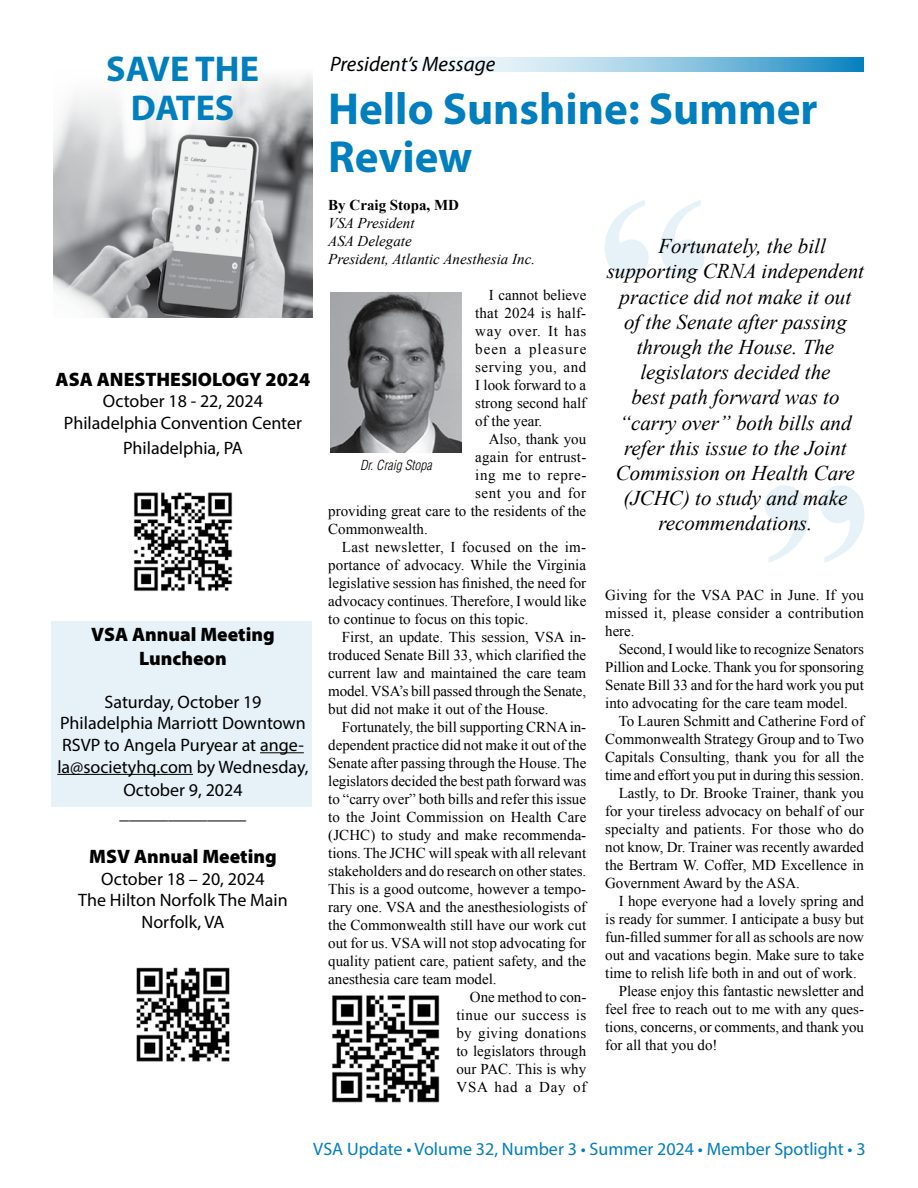
<style>
.page{position:relative;width:918px;height:1188px;background:#fff}
.page>*{position:absolute;margin:0;border:0;box-sizing:border-box;transform-origin:0 0}
.t1{font:700 45px/48px "Myriad Pro";color:#007ebd}
.t2{font:700 36px/39px "Myriad Pro";color:#007ebd;text-align:center}
.t3{font:italic 21px "Times New Roman";color:#000}
.t4{font:italic 21px "Myriad Pro";color:#000}
.t5{font:900 19.5px/23.4px "Myriad Pro";color:#000;text-align:center}
.t6{font:18px/21.6px "Myriad Pro";color:#000;text-align:center}
.t7{font:18px "Myriad Pro";color:#007ebd}
.t8{font:15px/18px "Times New Roman";color:#000;text-align:justify}
.t9{font:italic 15px/18px "Times New Roman";color:#000}
.t10{font:15px "Times New Roman";letter-spacing:.025em;color:#000}
.t11{font:15px "Times New Roman";letter-spacing:.03em;color:#000}
.t12{font:700 15px "Times New Roman";color:#000}
.t13{font:15px "Times New Roman";letter-spacing:.04em;color:#000}
.t14{font:15px "Times New Roman";letter-spacing:.035em;color:#000}
.t15{font:15px "Times New Roman";letter-spacing:.055em;color:#000}
.t16{font:italic 300 condensed 13.5px "Helvetica LT Std";color:#000}
</style>
<div class="page">
<div style="left:52px;top:622px;width:260px;height:185px;background:#e6f2f8"></div>
<svg style="left:437px;top:58px;width:427px;height:13px;background:#95c9e3"></svg>
<img style="left:330px;top:293px;width:132px;height:160px">
<img style="left:54px;top:74px;width:258px;height:243px">
<hr style="left:260px;top:752px;width:44px;height:1px;background:#000">
<hr style="left:57px;top:774px;width:136px;height:1px;background:#000">
<img style="left:133px;top:492px;width:100px;height:99px">
<img style="left:136px;top:967px;width:94px;height:95px">
<svg style="left:765px;top:485px;width:99px;height:78px"></svg>
<svg style="left:605px;top:200px;width:100px;height:77px"></svg>
<img style="left:332px;top:995px;width:108px;height:108px">
<h2 class="t2" style="left:106px;top:48px;width:154px">SAVE THE<br>DATES</h2>
<h3 class="t5" style="left:56px;top:367px;width:256px">ASA ANESTHESIOLOGY 2024</h3>
<p class="t6" style="left:64px;top:390px;width:240px">October 18 - 22, 2024<br>Philadelphia Convention Center</p>
<p class="t6" style="left:123px;top:437px;width:121px">Philadelphia, PA</p>
<h3 class="t5" style="left:91px;top:622px;width:185px">VSA Annual Meeting<br>Luncheon</h3>
<p class="t6" style="left:57px;top:691px;width:253px">Saturday, October 19<br>Philadelphia Marriott Downtown<br>RSVP to Angela Puryear at ange&shy;la@societyhq.com by Wednesday,</p>
<p class="t6" style="left:123px;top:779px;width:121px">October 9, 2024</p>
<h3 class="t5" style="left:120px;top:800px;width:128px">_____________</h3>
<h3 class="t5" style="left:89px;top:844px;width:189px">MSV Annual Meeting</h3>
<p class="t6" style="left:78px;top:868px;width:211px">October 18 – 20, 2024<br>The Hilton Norfolk The Main<br>Norfolk, VA</p>
<h3 class="t4" style="left:330px;top:51px;width:167px">President’s Message</h3>
<h1 class="t1" style="left:328px;top:83px;width:491px">Hello Sunshine: Summer<br>Review</h1>
<p class="t12" style="left:328px;top:195px;width:132px">By Craig Stopa, MD</p>
<p class="t9" style="left:328px;top:214px;width:208px">VSA President<br>ASA Delegate<br>President, Atlantic Anesthesia Inc.</p>
<p class="t8" style="left:475px;top:286px;width:113px;text-indent:14px">I cannot believe that 2024 is half&shy;way over. It has been a pleasure serving you, and I look forward to a strong second half of the year.</p>
<p class="t8" style="left:489px;top:430px;width:99px">Also, thank you</p>
<p class="t8" style="left:475px;top:448px;width:113px">again for entrust-</p>
<p class="t13" style="left:475px;top:465px;width:113px">ing me to repre-</p>
<p class="t14" style="left:475px;top:483px;width:113px">sent you and for</p>
<p class="t8" style="left:328px;top:502px;width:260px">providing great care to the residents of the</p>
<p class="t8" style="left:328px;top:520px;width:101px">Commonwealth.</p>
<p class="t10" style="left:342px;top:537px;width:246px">Last newsletter, I focused on the im-</p>
<p class="t8" style="left:328px;top:556px;width:259px">portance of advocacy. While the Virginia</p>
<p class="t8" style="left:328px;top:574px;width:259px">legislative session has finished, the need for</p>
<p class="t8" style="left:328px;top:592px;width:260px">advocacy continues. Therefore, I would like</p>
<p class="t8" style="left:328px;top:610px;width:202px">to continue to focus on this topic.</p>
<p class="t8" style="left:342px;top:628px;width:246px">First, an update. This session, VSA in-</p>
<p class="t8" style="left:328px;top:646px;width:260px">troduced Senate Bill 33, which clarified the</p>
<p class="t8" style="left:328px;top:664px;width:260px">current law and maintained the care team</p>
<p class="t8" style="left:328px;top:682px;width:259px">model. VSA’s bill passed through the Senate,</p>
<p class="t8" style="left:328px;top:700px;width:222px">but did not make it out of the House.</p>
<p class="t8" style="left:342px;top:718px;width:246px">Fortunately, the bill supporting CRNA in-</p>
<p class="t8" style="left:328px;top:736px;width:260px">dependent practice did not make it out of the</p>
<p class="t8" style="left:328px;top:754px;width:260px">Senate after passing through the House. The</p>
<p class="t8" style="left:328px;top:772px;width:260px">legislators decided the best path forward was</p>
<p class="t8" style="left:328px;top:790px;width:259px">to “carry over” both bills and refer this issue</p>
<p class="t8" style="left:328px;top:808px;width:260px">to the Joint Commission on Health Care</p>
<p class="t8" style="left:328px;top:826px;width:259px">(JCHC) to study and make recommenda-</p>
<p class="t8" style="left:328px;top:844px;width:259px">tions. The JCHC will speak with all relevant</p>
<p class="t8" style="left:328px;top:862px;width:260px">stakeholders and do research on other states.</p>
<p class="t8" style="left:328px;top:880px;width:259px">This is a good outcome, however a tempo-</p>
<p class="t8" style="left:328px;top:898px;width:260px">rary one. VSA and the anesthesiologists of</p>
<p class="t8" style="left:328px;top:916px;width:260px">the Commonwealth still have our work cut</p>
<p class="t8" style="left:328px;top:934px;width:259px">out for us. VSA will not stop advocating for</p>
<p class="t8" style="left:328px;top:952px;width:260px">quality patient care, patient safety, and the</p>
<p class="t8" style="left:328px;top:970px;width:170px">anesthesia care team model.</p>
<p class="t8" style="left:470px;top:988px;width:118px">One method to con-</p>
<p class="t11" style="left:456px;top:1005px;width:131px">tinue our success is</p>
<p class="t10" style="left:456px;top:1023px;width:131px">by giving donations</p>
<p class="t8" style="left:456px;top:1042px;width:131px">to legislators through</p>
<p class="t8" style="left:456px;top:1060px;width:131px">our PAC. This is why</p>
<p class="t15" style="left:456px;top:1077px;width:131px">VSA had a Day of</p>
<p class="t16" style="left:360px;top:456px;width:73px">Dr. Craig Stopa</p>
<h3 class="t3" style="left:658px;top:232px;width:169px">Fortunately, the bill</h3>
<h3 class="t3" style="left:607px;top:257px;width:259px">supporting CRNA independent</h3>
<h3 class="t3" style="left:620px;top:282px;width:233px">practice did not make it out</h3>
<h3 class="t3" style="left:624px;top:307px;width:224px">of the Senate after passing</h3>
<h3 class="t3" style="left:637px;top:333px;width:199px">through the House. The</h3>
<h3 class="t3" style="left:640px;top:358px;width:192px">legislators decided the</h3>
<h3 class="t3" style="left:631px;top:383px;width:210px">best path forward was to</h3>
<h3 class="t3" style="left:619px;top:408px;width:234px">“carry over” both bills and</h3>
<h3 class="t3" style="left:624px;top:433px;width:224px">refer this issue to the Joint</h3>
<h3 class="t3" style="left:616px;top:459px;width:240px">Commission on Health Care</h3>
<h3 class="t3" style="left:624px;top:484px;width:225px">(JCHC) to study and make</h3>
<h3 class="t3" style="left:659px;top:509px;width:155px">recommendations.</h3>
<p class="t8" style="left:605px;top:586px;width:260px">Giving for the VSA PAC in June. If you missed it, please consider a contribution here.</p>
<p class="t8" style="left:605px;top:640px;width:260px;text-indent:14px">Second, I would like to recognize Senators Pillion and Locke. Thank you for sponsoring Senate Bill 33 and for the hard work you put into advocating for the care team model.</p>
<p class="t8" style="left:619px;top:712px;width:247px">To Lauren Schmitt and Catherine Ford of</p>
<p class="t8" style="left:605px;top:730px;width:260px">Commonwealth Strategy Group and to Two</p>
<p class="t8" style="left:605px;top:748px;width:260px">Capitals Consulting, thank you for all the</p>
<p class="t8" style="left:605px;top:766px;width:260px">time and effort you put in during this session.</p>
<p class="t8" style="left:619px;top:784px;width:247px">Lastly, to Dr. Brooke Trainer, thank you</p>
<p class="t8" style="left:605px;top:802px;width:260px">for your tireless advocacy on behalf of our</p>
<p class="t8" style="left:605px;top:820px;width:260px">specialty and patients. For those who do</p>
<p class="t8" style="left:605px;top:838px;width:260px">not know, Dr. Trainer was recently awarded</p>
<p class="t8" style="left:605px;top:856px;width:260px">the Bertram W. Coffer, MD Excellence in</p>
<p class="t8" style="left:605px;top:874px;width:196px">Government Award by the ASA.</p>
<p class="t8" style="left:619px;top:892px;width:247px">I hope everyone had a lovely spring and</p>
<p class="t8" style="left:605px;top:910px;width:260px">is ready for summer. I anticipate a busy but</p>
<p class="t8" style="left:605px;top:928px;width:260px">fun-filled summer for all as schools are now</p>
<p class="t8" style="left:605px;top:946px;width:260px">out and vacations begin. Make sure to take</p>
<p class="t8" style="left:605px;top:964px;width:253px">time to relish life both in and out of work.</p>
<p class="t8" style="left:619px;top:982px;width:247px">Please enjoy this fantastic newsletter and</p>
<p class="t8" style="left:605px;top:1000px;width:260px">feel free to reach out to me with any ques-</p>
<p class="t8" style="left:605px;top:1018px;width:260px">tions, concerns, or comments, and thank you</p>
<p class="t8" style="left:605px;top:1036px;width:114px">for all that you do!</p>
<p class="t7" style="left:313px;top:1138px;width:554px">VSA Update • Volume 32, Number 3 • Summer 2024 • Member Spotlight • 3</p>
</div>
